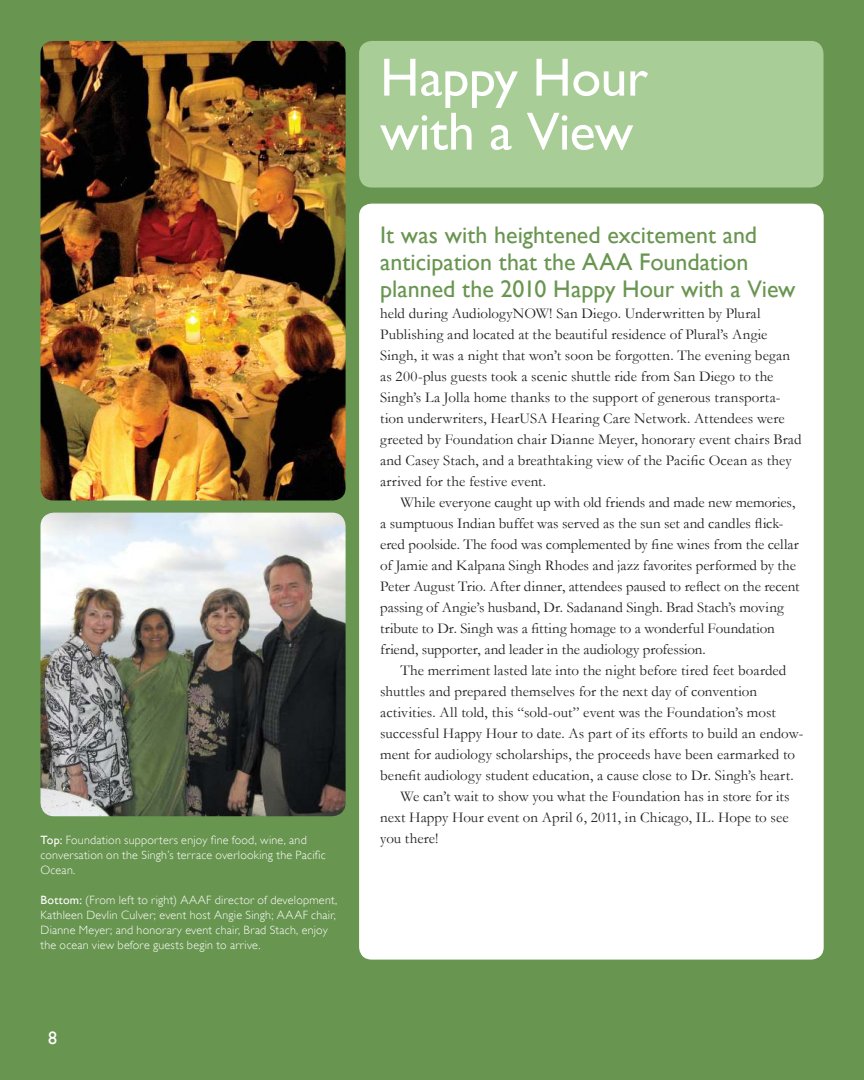
<style>
.page{position:relative;width:864px;height:1080px;background:#68954f}
.page>*{position:absolute;margin:0;border:0;box-sizing:border-box;transform-origin:0 0}
.t1{font:54px/54px "Gill Sans";letter-spacing:-.01em;color:#fff}
.t2{font:24px/27px "Gill Sans";color:#68954f}
.t3{font:18px "Gill Sans";color:#fff}
.t4{font:15px/21px "Garamond";color:#221f1f}
.t5{font:300 12px/15px "Gill Sans";letter-spacing:.02em;color:#fff}
.s1{font-weight:400}
</style>
<div class="page">
<div style="left:359px;top:204px;width:465px;height:756px;background:#fff;border-radius:12px"></div>
<img style="left:40px;top:41px;width:306px;height:459px">
<img style="left:40px;top:513px;width:306px;height:303px">
<div style="left:359px;top:41px;width:465px;height:147px;background:#a8cd96;border-radius:13px"></div>
<h1 class="t1" style="left:380px;top:55px;width:269px">Happy Hour with a View</h1>
<h2 class="t2" style="left:380px;top:223px;width:417px">It was with heightened excitement and anticipation that the AAA Foundation planned the 2010 Happy Hour with a View</h2>
<p class="t4" style="left:380px;top:305px;width:423px">held during AudiologyNOW! San Diego. Underwritten by Plural Publishing and located at the beautiful residence of Plural’s Angie Singh, it was a night that won’t soon be forgotten. The evening began as 200-plus guests took a scenic shuttle ride from San Diego to the Singh’s La Jolla home thanks to the support of generous transporta&shy;tion underwriters, HearUSA Hearing Care Network. Attendees were greeted by Foundation chair Dianne Meyer, honorary event chairs Brad and Casey Stach, and a breathtaking view of the Pacific Ocean as they arrived for the festive event.</p>
<p class="t4" style="left:380px;top:494px;width:421px;text-indent:20px">While everyone caught up with old friends and made new memories, a sumptuous Indian buffet was served as the sun set and candles flick&shy;ered poolside. The food was complemented by fine wines from the cellar of Jamie and Kalpana Singh Rhodes and jazz favorites performed by the Peter August Trio. After dinner, attendees paused to reflect on the recent passing of Angie’s husband, Dr. Sadanand Singh. Brad Stach’s moving tribute to Dr. Singh was a fitting homage to a wonderful Foundation friend, supporter, and leader in the audiology profession.</p>
<p class="t4" style="left:400px;top:662px;width:388px">The merriment lasted late into the night before tired feet boarded</p>
<p class="t4" style="left:380px;top:683px;width:378px">shuttles and prepared themselves for the next day of convention</p>
<p class="t4" style="left:380px;top:704px;width:397px">activities. All told, this “sold-out” event was the Foundation’s most</p>
<p class="t4" style="left:380px;top:725px;width:425px">successful Happy Hour to date. As part of its efforts to build an endow-</p>
<p class="t4" style="left:380px;top:746px;width:417px">ment for audiology scholarships, the proceeds have been earmarked to</p>
<p class="t4" style="left:380px;top:765px;width:415px">benefit audiology student education, a cause close to Dr. Singh’s heart.</p>
<p class="t4" style="left:400px;top:788px;width:391px">We can’t wait to show you what the Foundation has in store for its</p>
<p class="t4" style="left:380px;top:809px;width:410px">next Happy Hour event on April 6, 2011, in Chicago, IL. Hope to see</p>
<p class="t5" style="left:40px;top:833px;width:268px"><span class="s1">Top:</span> Foundation supporters enjoy fine food, wine, and</p>
<p class="t4" style="left:380px;top:830px;width:60px">you there!</p>
<p class="t5" style="left:40px;top:848px;width:287px">conversation on the Singh’s terrace overlooking the Pacific<br>Ocean.</p>
<p class="t5" style="left:40px;top:893px;width:298px"><span class="s1">Bottom:</span> (From left to right) AAAF director of development, Kathleen Devlin Culver; event host Angie Singh; AAAF chair, Dianne Meyer; and honorary event chair, Brad Stach, enjoy the ocean view before guests begin to arrive.</p>
<p class="t3" style="left:48px;top:1030px;width:10px">8</p>
</div>
